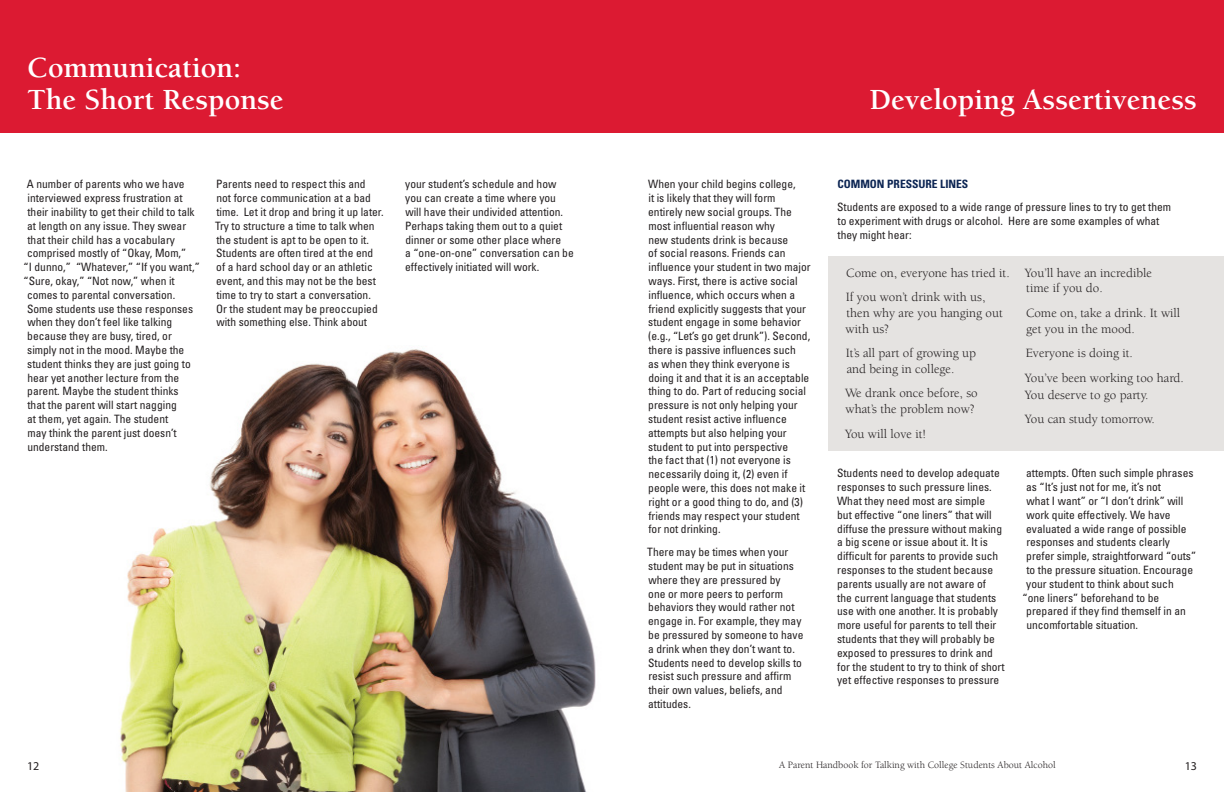
<style>
.page{position:relative;width:1224px;height:792px;background:#fff}
.page>*{position:absolute;margin:0;border:0;box-sizing:border-box;transform-origin:0 0}
.t1{font:700 30px/32px "Berkeley Std";color:#fff}
.Call_Out{font:13px/15.6px "Berkeley Std";color:#231f20}
.t2{font:12px "Myriad Pro";color:#231f20}
.Body{font:condensed 11.5px/13.8px "Univers LT Std";color:#231f20}
.Body_Bold{font:condensed 11.5px/13.8px "Univers LT Std";color:#231f20}
.Body_Bold-2{font:700 condensed 11.5px "Univers LT Std";color:#0c2553}
.t3{font:10px "Berkeley Std";color:#231f20}
</style>
<div class="page">
<div style="left:612px;top:0;width:612px;height:132px;background:#dc1a32"></div>
<div style="left:0;top:0;width:612px;height:132px;background:#dc1a32"></div>
<img style="left:120px;top:349px;width:476px;height:443px">
<div style="left:828px;top:256px;width:396px;height:195px;background:#e5e3e1"></div>
<p class="t1" style="left:27px;top:52px;width:258px">Communication:<br>The Short Response</p>
<p class="Body" style="left:27px;top:177px;width:159px">A number of parents who we have</p>
<p class="Body" style="left:27px;top:191px;width:157px">interviewed express frustration at</p>
<p class="Body" style="left:27px;top:205px;width:169px">their inability to get their child to talk</p>
<p class="Body" style="left:27px;top:219px;width:161px">at length on any issue. They swear</p>
<p class="Body" style="left:27px;top:232px;width:149px">that their child has a vocabulary</p>
<p class="Body" style="left:27px;top:246px;width:161px">comprised mostly of “Okay, Mom,”</p>
<p class="Body" style="left:24px;top:260px;width:178px">“I dunno,” “Whatever,” “If you want,”</p>
<p class="Body" style="left:24px;top:274px;width:153px">“Sure, okay,” “Not now,” when it</p>
<p class="Body" style="left:27px;top:288px;width:150px">comes to parental conversation.</p>
<p class="Body" style="left:27px;top:301px;width:168px">Some students use these responses</p>
<p class="Body" style="left:27px;top:315px;width:146px">when they don’t feel like talking</p>
<p class="Body" style="left:27px;top:329px;width:146px">because they are busy, tired, or</p>
<p class="Body" style="left:27px;top:343px;width:159px">simply not in the mood. Maybe the</p>
<p class="Body" style="left:27px;top:357px;width:165px">student thinks they are just going to</p>
<p class="Body" style="left:27px;top:370px;width:154px">hear yet another lecture from the</p>
<p class="Body" style="left:27px;top:384px;width:153px">parent. Maybe the student thinks</p>
<p class="Body" style="left:27px;top:398px;width:151px">that the parent will start nagging</p>
<p class="Body" style="left:27px;top:412px;width:143px">at them, yet again. The student</p>
<p class="Body" style="left:27px;top:426px;width:151px">may think the parent just doesn’t</p>
<p class="Body" style="left:27px;top:439px;width:82px">understand them.</p>
<p class="Body" style="left:215px;top:177px;width:170px">Parents need to respect this and<br>not force communication at a bad time. Let it drop and bring it up later.<br>Try to structure a time to talk when the student is apt to be open to it.<br>Students are often tired at the end of a hard school day or an athletic event, and this may not be the best time to try to start a conversation.<br>Or the student may be preoccupied with something else. Think about</p>
<p class="Body" style="left:405px;top:177px;width:170px">your student’s schedule and how you can create a time where you will have their undivided attention.<br>Perhaps taking them out to a quiet dinner or some other place where<br>a “one-on-one” conversation can be effectively initiated will work.</p>
<p class="Body" style="left:648px;top:177px;width:164px">When your child begins college,<br>it is likely that they will form entirely new social groups. The most influential reason why<br>new students drink is because<br>of social reasons. Friends can influence your student in two major ways. First, there is active social influence, which occurs when a friend explicitly suggests that your student engage in some behavior (e.g., “Let’s go get drunk”). Second, there is passive influences such<br>as when they think everyone is doing it and that it is an acceptable thing to do. Part of reducing social pressure is not only helping your student resist active influence attempts but also helping your student to put into perspective<br>the fact that (1) not everyone is necessarily doing it, (2) even if people were, this does not make it right or a good thing to do, and (3) friends may respect your student for not drinking.</p>
<p class="Body" style="left:647px;top:545px;width:158px">There may be times when your student may be put in situations where they are pressured by<br>one or more peers to perform behaviors they would rather not engage in. For example, they may be pressured by someone to have a drink when they don’t want to.<br>Students need to develop skills to resist such pressure and affirm their own values, beliefs, and attitudes.</p>
<p class="t1" style="left:870px;top:84px;width:329px">Developing Assertiveness</p>
<p class="Body_Bold-2" style="left:837px;top:177px;width:132px">COMMON PRESSURE LINES</p>
<p class="Body_Bold" style="left:837px;top:200px;width:336px">Students are exposed to a wide range of pressure lines to try to get them to experiment with drugs or alcohol. Here are some examples of what they might hear:</p>
<p class="Call_Out" style="left:846px;top:265px;width:165px">Come on, everyone has tried it.</p>
<p class="Call_Out" style="left:846px;top:290px;width:159px">If you won’t drink with us, then why are you hanging out with us?</p>
<p class="Call_Out" style="left:846px;top:346px;width:132px">It’s all part of growing up and being in college.</p>
<p class="Call_Out" style="left:845px;top:386px;width:134px">We drank once before, so what’s the problem now?</p>
<p class="Call_Out" style="left:845px;top:426px;width:83px">You will love it!</p>
<p class="Call_Out" style="left:1025px;top:265px;width:129px">You’ll have an incredible time if you do.</p>
<p class="Call_Out" style="left:1026px;top:305px;width:156px">Come on, take a drink. It will get you in the mood.</p>
<p class="Call_Out" style="left:1026px;top:346px;width:109px">Everyone is doing it.</p>
<p class="Call_Out" style="left:1025px;top:370px;width:161px;line-height:16.8px">You’ve been working too hard.<br>You deserve to go party.</p>
<p class="Call_Out" style="left:1025px;top:412px;width:131px">You can study tomorrow.</p>
<p class="Body" style="left:837px;top:466px;width:169px">Students need to develop adequate responses to such pressure lines.<br>What they need most are simple<br>but effective “one liners” that will diffuse the pressure without making a big scene or issue about it. It is difficult for parents to provide such responses to the student because parents usually are not aware of<br>the current language that students use with one another. It is probably more useful for parents to tell their students that they will probably be exposed to pressures to drink and for the student to try to think of short yet effective responses to pressure</p>
<p class="Body" style="left:1026px;top:466px;width:169px">attempts. Often such simple phrases</p>
<p class="Body" style="left:1026px;top:480px;width:136px">as “It’s just not for me, it’s not</p>
<p class="Body" style="left:1026px;top:494px;width:158px">what I want” or “I don’t drink” will</p>
<p class="Body" style="left:1026px;top:508px;width:146px">work quite effectively. We have</p>
<p class="Body" style="left:1026px;top:521px;width:162px">evaluated a wide range of possible</p>
<p class="Body" style="left:1026px;top:535px;width:145px">responses and students clearly</p>
<p class="Body" style="left:1026px;top:549px;width:171px">prefer simple, straightforward “outs”</p>
<p class="Body" style="left:1026px;top:563px;width:168px">to the pressure situation. Encourage</p>
<p class="Body" style="left:1026px;top:577px;width:149px">your student to think about such</p>
<p class="Body" style="left:1023px;top:590px;width:138px">“one liners” beforehand to be</p>
<p class="Body" style="left:1026px;top:604px;width:161px">prepared if they find themself in an</p>
<p class="Body" style="left:1026px;top:618px;width:113px">uncomfortable situation.</p>
<p class="t2" style="left:27px;top:758px;width:14px">12</p>
<p class="t3" style="left:779px;top:759px;width:278px">A Parent Handbook for Talking with College Students About Alcohol</p>
<p class="t2" style="left:1185px;top:758px;width:14px">13</p>
</div>
